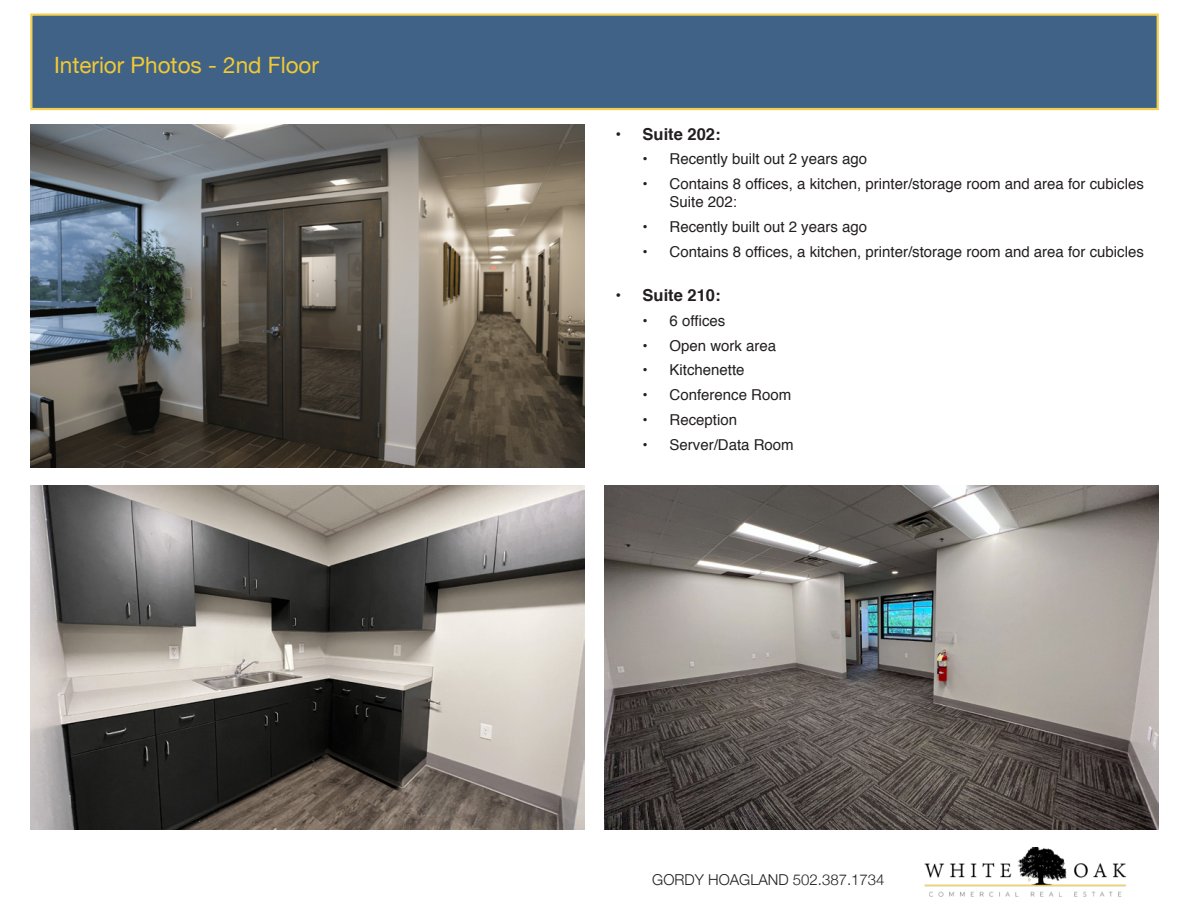
<style>
.page{position:relative;width:1188px;height:918px;background:#fff}
.page>*{position:absolute;margin:0;border:0;box-sizing:border-box;transform-origin:0 0}
.t1{font:22.5px "Helvetica Neue";color:#f0c935}
.t2{font:700 16.5px "Helvetica";color:#231f20}
.t3{font:15px/18px "Helvetica";color:#231f20}
.t4{font:300 15px "Helvetica Neue";color:#231f20}
</style>
<div class="page">
<img style="left:924px;top:848px;width:202px;height:49px">
<div style="left:30px;top:14px;width:1129px;height:96px;background:#3f6286;border:2px solid #f0c935"></div>
<img style="left:30px;top:124px;width:554px;height:344px">
<img style="left:605px;top:486px;width:554px;height:343px">
<img style="left:30px;top:486px;width:554px;height:343px">
<p class="t1" style="left:54px;top:48px;width:267px">Interior Photos - 2nd Floor</p>
<p class="t2" style="left:616px;top:120px;width:106px">• Suite 202:</p>
<p class="t3" style="left:643px;top:151px;width:226px">• Recently built out 2 years ago</p>
<p class="t3" style="left:670px;top:175px;width:476px;text-indent:-27px">• Contains 8 offices, a kitchen, printer/storage room and area for cubicles<br>Suite 202:</p>
<p class="t3" style="left:643px;top:218px;width:226px">• Recently built out 2 years ago</p>
<p class="t3" style="left:643px;top:243px;width:503px">• Contains 8 offices, a kitchen, printer/storage room and area for cubicles</p>
<p class="t2" style="left:616px;top:282px;width:106px">• Suite 210:</p>
<p class="t3" style="left:643px;top:312px;width:84px">• 6 offices</p>
<p class="t3" style="left:643px;top:337px;width:135px">• Open work area</p>
<p class="t3" style="left:643px;top:362px;width:104px">• Kitchenette</p>
<p class="t3" style="left:643px;top:386px;width:150px">• Conference Room</p>
<p class="t3" style="left:643px;top:411px;width:96px">• Reception</p>
<p class="t3" style="left:643px;top:436px;width:153px">• Server/Data Room</p>
<p class="t4" style="left:652px;top:868px;width:234px">GORDY HOAGLAND 502.387.1734</p>
</div>
